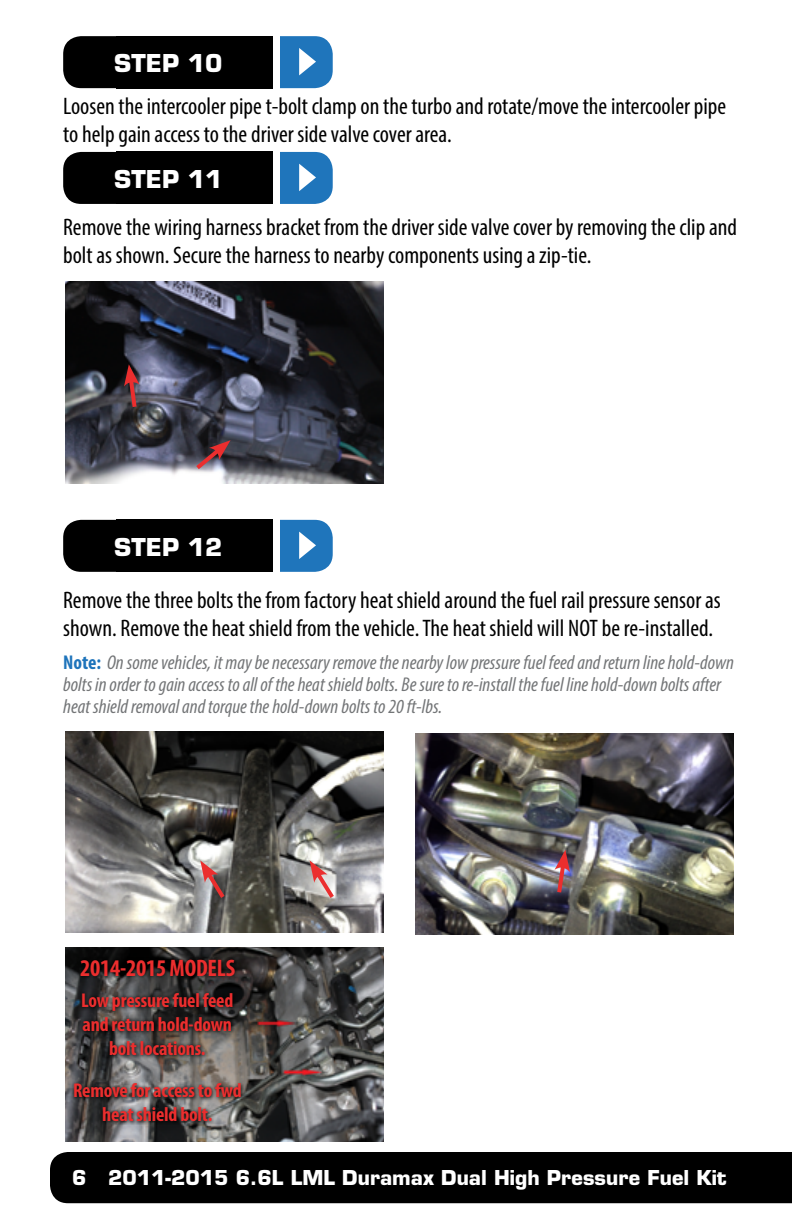
<style>
.page{position:relative;width:792px;height:1224px;background:#fff}
.page>*{position:absolute;margin:0;border:0;box-sizing:border-box;transform-origin:0 0}
.t1{font:condensed 24px/28px "Myriad Pro";color:#000}
.t2{font:700 24px "Eurostile LT Std";color:#fff}
.t3{font:700 condensed 24px "Myriad Pro";letter-spacing:-.01em;color:#eb2e2e}
.t4{font:italic condensed 20px/22px "Myriad Pro";color:#737577}
.t5{font:700 condensed 20px/24px "Myriad Pro";letter-spacing:-.01em;color:#eb2e2e;text-align:center}
.t6{font:700 20px "Eurostile LT Std";color:#fff}
.s1{font-weight:700;font-style:normal;color:#1e74bb}
</style>
<div class="page">
<div style="left:50px;top:1152px;width:742px;height:51px;background:#000"></div>
<div style="left:63px;top:36px;width:149px;height:52px;background:#000;border-radius:18px"></div>
<div style="left:253px;top:36px;width:80px;height:52px;background:#1f75bb;border-radius:18px"></div>
<div style="left:116px;top:36px;width:161px;height:52px;background:#000"></div>
<div style="left:273px;top:33px;width:6px;height:57px;background:#fff"></div>
<svg style="left:299px;top:48px;width:17px;height:27px"></svg>
<div style="left:63px;top:152px;width:149px;height:52px;background:#000;border-radius:18px"></div>
<div style="left:253px;top:152px;width:80px;height:52px;background:#1f75bb;border-radius:18px"></div>
<div style="left:116px;top:152px;width:161px;height:52px;background:#000"></div>
<div style="left:273px;top:148px;width:6px;height:58px;background:#fff"></div>
<svg style="left:299px;top:164px;width:17px;height:27px"></svg>
<div style="left:63px;top:520px;width:149px;height:52px;background:#000;border-radius:18px"></div>
<div style="left:253px;top:520px;width:80px;height:52px;background:#1f75bb;border-radius:18px"></div>
<div style="left:116px;top:520px;width:161px;height:52px;background:#000"></div>
<div style="left:273px;top:516px;width:6px;height:58px;background:#fff"></div>
<svg style="left:299px;top:532px;width:17px;height:27px"></svg>
<img style="left:65px;top:282px;width:319px;height:202px">
<svg style="left:192px;top:440px;width:39px;height:33px"></svg>
<svg style="left:124px;top:364px;width:15px;height:47px"></svg>
<img style="left:65px;top:731px;width:319px;height:202px">
<svg style="left:200px;top:860px;width:28px;height:42px"></svg>
<svg style="left:310px;top:860px;width:28px;height:42px"></svg>
<img style="left:415px;top:733px;width:319px;height:202px">
<svg style="left:555px;top:850px;width:15px;height:47px"></svg>
<img style="left:65px;top:948px;width:319px;height:193px">
<svg style="left:77px;top:957px;width:162px;height:22px;background:#141414"></svg>
<svg style="left:71px;top:991px;width:174px;height:134px;background:#4c4b49"></svg>
<p class="t2" style="left:114px;top:48px;width:109px">STEP 10</p>
<p class="t1" style="left:63px;top:92px;width:664px">Loosen the intercooler pipe t-bolt clamp on the turbo and rotate/move the intercooler pipe to help gain access to the driver side valve cover area.</p>
<p class="t2" style="left:114px;top:164px;width:109px">STEP 11</p>
<p class="t1" style="left:63px;top:213px;width:675px">Remove the wiring harness bracket from the driver side valve cover by removing the clip and bolt as shown. Secure the harness to nearby components using a zip-tie.</p>
<p class="t2" style="left:114px;top:532px;width:109px">STEP 12</p>
<p class="t1" style="left:63px;top:586px;width:659px">Remove the three bolts the from factory heat shield around the fuel rail pressure sensor as shown. Remove the heat shield from the vehicle. The heat shield will NOT be re-installed.</p>
<p class="t4" style="left:63px;top:651px;width:672px"><span class="s1">Note:</span> On some vehicles, it may be necessary remove the nearby low pressure fuel feed and return line hold-down bolts in order to gain access to all of the heat shield bolts. Be sure to re-install the fuel line hold-down bolts after heat shield removal and torque the hold-down bolts to 20 ft-lbs.</p>
<p class="t3" style="left:80px;top:953px;width:157px">2014-2015 MODELS</p>
<p class="t5" style="left:81px;top:988px;width:154px">Low pressure fuel feed and return hold-down bolt locations.</p>
<p class="t5" style="left:73px;top:1078px;width:170px">Remove for access to fwd heat shield bolt.</p>
<p class="t6" style="left:72px;top:1165px;width:656px">6 2011-2015 6.6L LML Duramax Dual High Pressure Fuel Kit</p>
</div>
